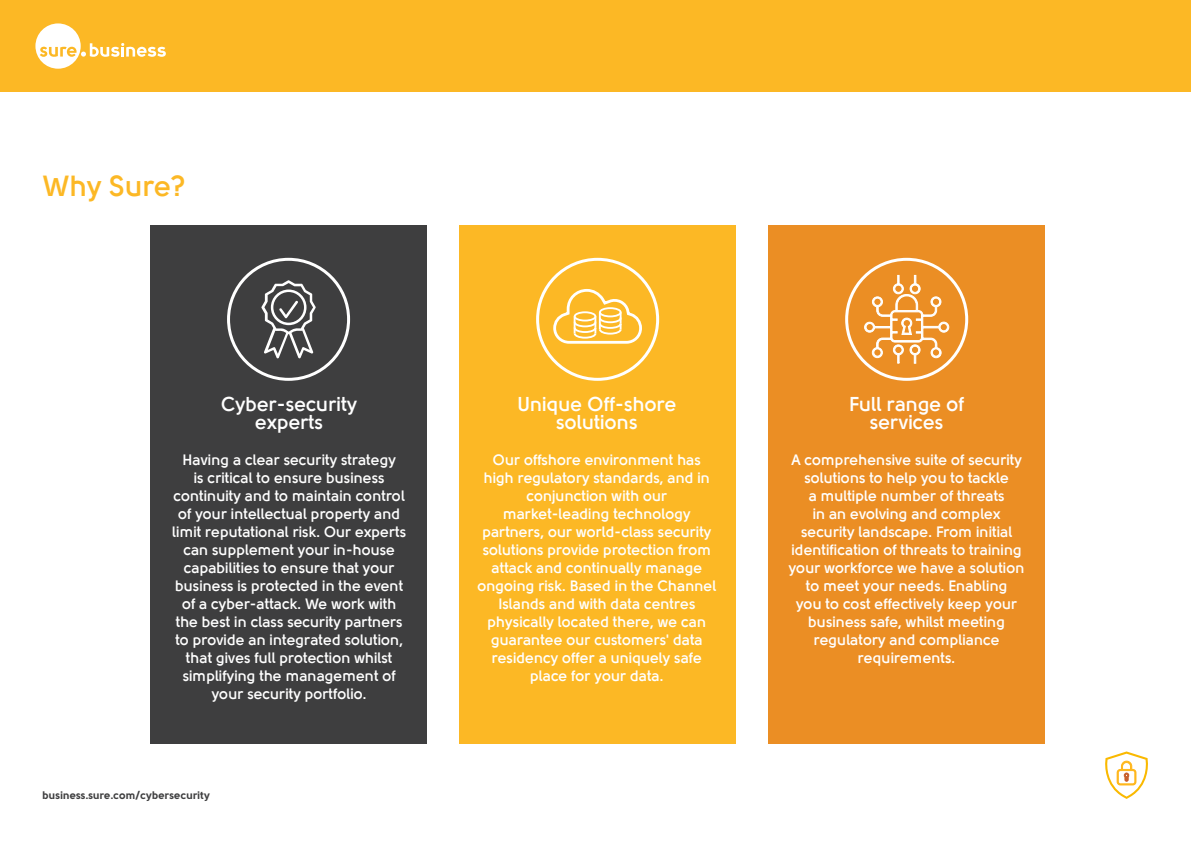
<style>
.page{position:relative;width:1191px;height:842px;background:#fff}
.page>*{position:absolute;margin:0;border:0;box-sizing:border-box;transform-origin:0 0}
.t1{font:700 29px "Solomon";color:#fcb825}
.t2{font:700 20px/18px "Solomon";color:#fff;text-align:center}
.t3{font:700 15px/18px "Solomon";color:#fff;text-align:center}
.t4{font:11px "Solomon Sans Bold";color:#3e3e3f}
</style>
<div class="page">
<svg style="left:1105px;top:751px;width:43px;height:48px"></svg>
<div style="left:0;top:0;width:1191px;height:92px;background:#fcb825"></div>
<svg style="left:35px;top:23px;width:131px;height:46px"></svg>
<div style="left:150px;top:225px;width:277px;height:519px;background:#3e3e3f"></div>
<div style="left:459px;top:225px;width:277px;height:519px;background:#fcb825"></div>
<div style="left:768px;top:225px;width:277px;height:519px;background:#eb8e24"></div>
<div style="left:845px;top:258px;width:123px;height:123px;border:3px solid #fff;border-radius:50%"></div>
<div style="left:536px;top:258px;width:123px;height:123px;border:3px solid #fff;border-radius:50%"></div>
<div style="left:227px;top:258px;width:123px;height:123px;border:3px solid #fff;border-radius:50%"></div>
<svg style="left:261px;top:280px;width:55px;height:78px"></svg>
<svg style="left:863px;top:274px;width:86px;height:90px"></svg>
<svg style="left:553px;top:289px;width:89px;height:55px"></svg>
<p class="t1" style="left:43px;top:171px;width:145px">Why Sure?</p>
<p class="t2" style="left:221px;top:396px;width:137px">Cyber-security experts</p>
<p class="t3" style="left:172px;top:451px;width:235px">Having a clear security strategy<br>is critical to ensure business continuity and to maintain control of your intellectual property and limit reputational risk. Our experts can supplement your in-house capabilities to ensure that your business is protected in the event of a cyber-attack. We work with the best in class security partners to provide an integrated solution, that gives full protection whilst simplifying the management of your security portfolio.</p>
<p class="t4" style="left:43px;top:789px;width:169px">business.sure.com/cybersecurity</p>
<p class="t2" style="left:517px;top:396px;width:161px">Unique Off-shore solutions</p>
<p class="t3" style="left:477px;top:451px;width:240px">Our offshore environment has high regulatory standards, and in conjunction with our market-leading technology partners, our world-class security solutions provide protection from attack and continually manage ongoing risk. Based in the Channel<br>Islands and with data centres physically located there, we can guarantee our customers' data residency offer a uniquely safe place for your data.</p>
<p class="t2" style="left:849px;top:396px;width:117px">Full range of services</p>
<p class="t3" style="left:789px;top:451px;width:237px">A comprehensive suite of security solutions to help you to tackle<br>a multiple number of threats<br>in an evolving and complex security landscape. From initial identification of threats to training your workforce we have a solution to meet your needs. Enabling<br>you to cost effectively keep your business safe, whilst meeting regulatory and compliance requirements.</p>
</div>
